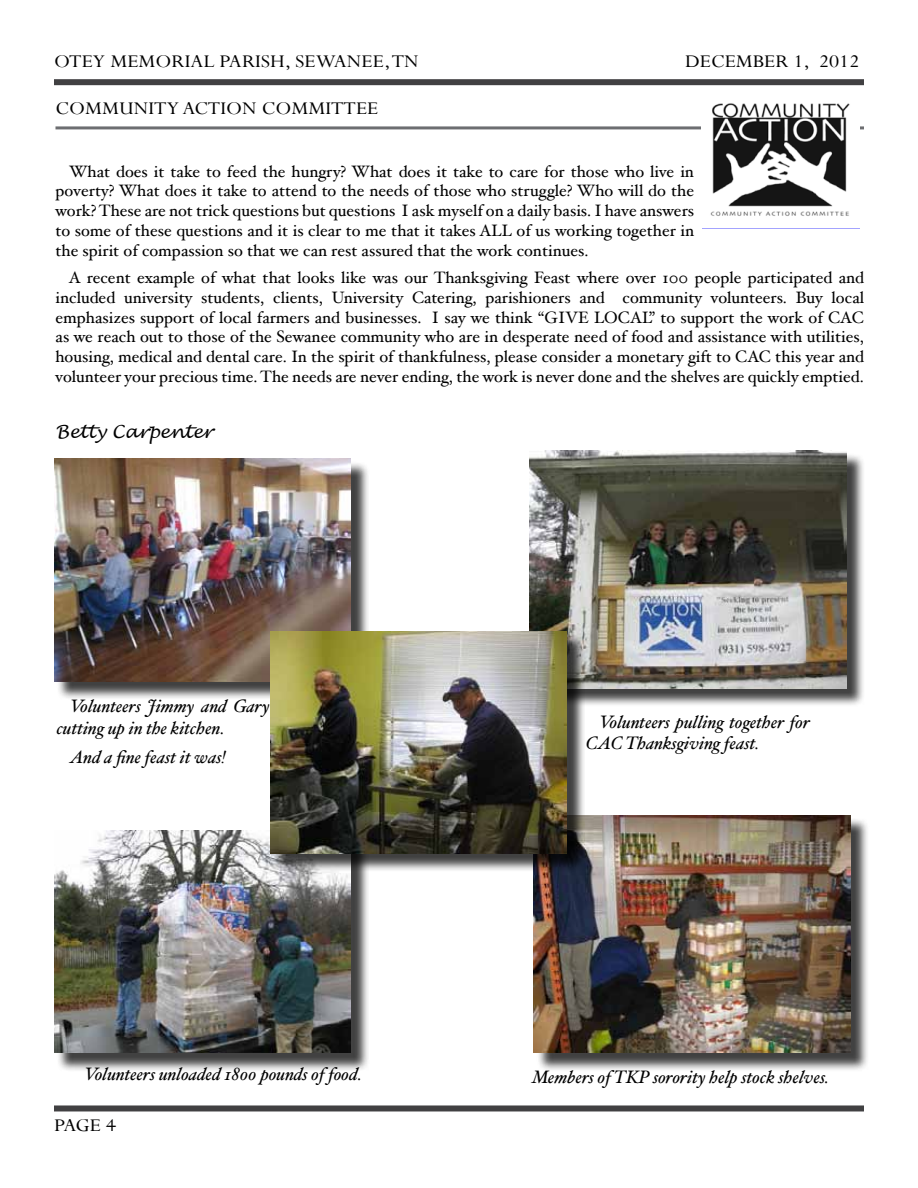
<style>
.page{position:relative;width:918px;height:1188px;background:#fff}
.page>*{position:absolute;margin:0;border:0;box-sizing:border-box;transform-origin:0 0}
.t1{font:19.95px "Perpetua";color:#000;scale:1.11 1}
.t2{font:italic 18px/21.6px "Hoefler Text";color:#000}
.t3{font:italic 18px "Lucida Handwriting";color:#000}
.t4{font:16.5px/19.8px "Hoefler Text";color:#000;text-align:justify}
.s1{font-style:inherit}
</style>
<div class="page">
<div style="left:54px;top:79px;width:810px;height:6px;background:#414042"></div>
<div style="left:54px;top:1105px;width:810px;height:6px;background:#414042"></div>
<hr style="left:56px;top:126px;width:808px;height:3px;background:#6d6e71">
<img style="left:702px;top:103px;width:158px;height:126px">
<div style="left:56px;top:832px;width:313px;height:240px;background:#000;opacity:.75"></div>
<img style="left:54px;top:830px;width:297px;height:223px">
<div style="left:536px;top:818px;width:333px;height:253px;background:#000;opacity:.75"></div>
<img style="left:534px;top:815px;width:316px;height:238px">
<div style="left:532px;top:453px;width:333px;height:254px;background:#000;opacity:.75"></div>
<img style="left:530px;top:451px;width:316px;height:237px">
<div style="left:56px;top:461px;width:313px;height:239px;background:#000;opacity:.75"></div>
<img style="left:54px;top:459px;width:297px;height:223px">
<div style="left:272px;top:633px;width:313px;height:240px;background:#000;opacity:.75"></div>
<img style="left:270px;top:631px;width:297px;height:223px">
<p class="t1" style="left:54px;top:49px;width:314px">Otey Memo rial Parish, Sewanee, TN</p>
<p class="t1" style="left:685px;top:49px;width:159px">December <span class="s1">1, 2012</span></p>
<p class="t1" style="left:56px;top:96px;width:293px">Community Action Committee</p>
<p class="t4" style="left:56px;top:161px;width:640px;text-indent:13px">What does it take to feed the hungry? What does it take to care for those who live in poverty? What does it take to attend to the needs of those who struggle? Who will do the work? These are not trick questions but questions I ask myself on a daily basis. I have answers to some of these questions and it is clear to me that it takes ALL of us working together in the spirit of compassion so that we can rest assured that the work continues.</p>
<p class="t4" style="left:56px;top:267px;width:810px;text-indent:13px">A recent example of what that looks like was our Thanksgiving Feast where over 100 people participated and included university students, clients, University Catering, parishioners and community volunteers. Buy local emphasizes support of local farmers and businesses. I say we think “GIVE LOCAL” to support the work of CAC as we reach out to those of the Sewanee community who are in desperate need of food and assistance with utilities, housing, medical and dental care. In the spirit of thankfulness, please consider a monetary gift to CAC this year and volunteer your precious time. The needs are never ending, the work is never done and the shelves are quickly emptied.</p>
<p class="t3" style="left:56px;top:421px;width:159px">Betty Carpenter</p>
<p class="t2" style="left:57px;top:695px;width:215px;text-indent:14px">Volunteers Jimmy and Gary cutting up in the kitchen.</p>
<p class="t2" style="left:70px;top:746px;width:157px">And a fine feast it was!</p>
<p class="t2" style="left:586px;top:711px;width:226px;text-indent:14px">Volunteers pulling together for<br>CAC Thanksgiving feast.</p>
<p class="t2" style="left:85px;top:1063px;width:279px">Volunteers unloaded 1800 pounds of food.</p>
<p class="t2" style="left:532px;top:1066px;width:299px">Members of TKP sorority help stock shelves.</p>
<p class="t1" style="left:54px;top:1113px;width:57px">Page <span class="s1">4</span></p>
</div>
